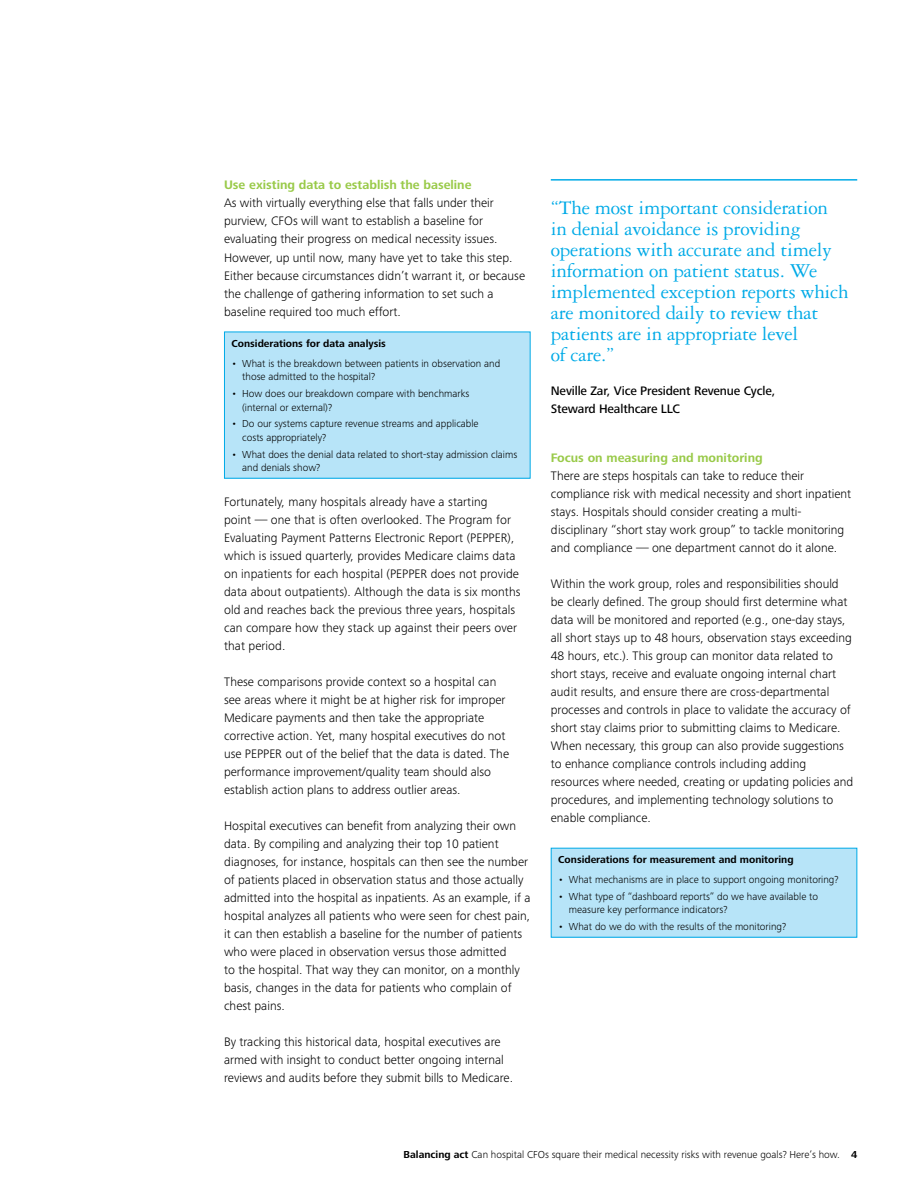
<style>
.page{position:relative;width:918px;height:1188px;background:#fff}
.page>*{position:absolute;margin:0;border:0;box-sizing:border-box;transform-origin:0 0}
.t1{font:21px/21px "Garamond 3 LT Std";letter-spacing:-.01em;color:#00aae7}
.t2{font:300 12.75px/18px "Frutiger Next Pro";color:#000}
.t3{font:700 12.75px "Frutiger Next Pro";color:#99ca49}
.t4{font:500 12.75px/17.2px "Frutiger Next Pro";letter-spacing:-.01em;color:#000}
.t5{font:300 10.5px/13.5px "Frutiger Next Pro";color:#000}
.t6{font:700 10.5px "Frutiger Next Pro";color:#000}
.s1{font-weight:700}
</style>
<div class="page">
<div style="left:224px;top:332px;width:306px;height:146px;background:#b7e4f8"></div>
<div style="left:224px;top:332px;width:307px;height:147px;border:1px solid #00aae7"></div>
<hr style="left:551px;top:179px;width:306px;height:2px;background:#00aae7">
<div style="left:551px;top:848px;width:306px;height:89px;background:#b7e4f8"></div>
<div style="left:551px;top:848px;width:306px;height:90px;border:1px solid #00aae7"></div>
<p class="t3" style="left:224px;top:178px;width:249px">Use existing data to establish the baseline</p>
<p class="t2" style="left:224px;top:194px;width:303px">As with virtually everything else that falls under their purview, CFOs will want to establish a baseline for evaluating their progress on medical necessity issues.<br>However, up until now, many have yet to take this step.<br>Either because circumstances didn’t warrant it, or because the challenge of gathering information to set such a baseline required too much effort.</p>
<p class="t6" style="left:232px;top:337px;width:156px">Considerations for data analysis</p>
<p class="t5" style="left:242px;top:357px;width:260px;text-indent:-11px">• What is the breakdown between patients in observation and those admitted to the hospital?</p>
<p class="t5" style="left:242px;top:387px;width:229px;text-indent:-11px">• How does our breakdown compare with benchmarks (internal or external)?</p>
<p class="t5" style="left:242px;top:417px;width:238px;text-indent:-11px">• Do our systems capture revenue streams and applicable costs appropriately?</p>
<p class="t5" style="left:242px;top:447px;width:277px;text-indent:-11px">• What does the denial data related to short-stay admission claims and denials show?</p>
<p class="t3" style="left:551px;top:451px;width:213px">Focus on measuring and monitoring</p>
<p class="t2" style="left:551px;top:467px;width:302px">There are steps hospitals can take to reduce their compliance risk with medical necessity and short inpatient stays. Hospitals should consider creating a multi&shy;disciplinary “short stay work group” to tackle monitoring and compliance — one department cannot do it alone.</p>
<p class="t2" style="left:551px;top:575px;width:304px">Within the work group, roles and responsibilities should be clearly defined. The group should first determine what data will be monitored and reported (e.g., one-day stays, all short stays up to 48 hours, observation stays exceeding 48 hours, etc.). This group can monitor data related to short stays, receive and evaluate ongoing internal chart audit results, and ensure there are cross-departmental processes and controls in place to validate the accuracy of short stay claims prior to submitting claims to Medicare.<br>When necessary, this group can also provide suggestions to enhance compliance controls including adding resources where needed, creating or updating policies and procedures, and implementing technology solutions to enable compliance.</p>
<p class="t1" style="left:551px;top:198px;width:299px">“The most important consideration in denial avoidance is providing operations with accurate and timely information on patient status. We implemented exception reports which are monitored daily to review that patients are in appropriate level<br>of care.”</p>
<p class="t4" style="left:551px;top:383px;width:226px">Neville Zar, Vice President Revenue Cycle,<br>Steward Healthcare LLC</p>
<p class="t2" style="left:224px;top:493px;width:298px">Fortunately, many hospitals already have a starting<br>point — one that is often overlooked. The Program for Evaluating Payment Patterns Electronic Report (PEPPER), which is issued quarterly, provides Medicare claims data on inpatients for each hospital (PEPPER does not provide data about outpatients). Although the data is six months old and reaches back the previous three years, hospitals can compare how they stack up against their peers over that period.</p>
<p class="t2" style="left:224px;top:673px;width:287px">These comparisons provide context so a hospital can see areas where it might be at higher risk for improper Medicare payments and then take the appropriate corrective action. Yet, many hospital executives do not use PEPPER out of the belief that the data is dated. The performance improvement/quality team should also establish action plans to address outlier areas.</p>
<p class="t2" style="left:224px;top:817px;width:308px">Hospital executives can benefit from analyzing their own data. By compiling and analyzing their top 10 patient diagnoses, for instance, hospitals can then see the number of patients placed in observation status and those actually admitted into the hospital as inpatients. As an example, if a hospital analyzes all patients who were seen for chest pain, it can then establish a baseline for the number of patients who were placed in observation versus those admitted<br>to the hospital. That way they can monitor, on a monthly basis, changes in the data for patients who complain of chest pains.</p>
<p class="t2" style="left:224px;top:1033px;width:291px">By tracking this historical data, hospital executives are armed with insight to conduct better ongoing internal reviews and audits before they submit bills to Medicare.</p>
<p class="t6" style="left:558px;top:853px;width:237px">Considerations for measurement and monitoring</p>
<p class="t5" style="left:558px;top:873px;width:282px">• What mechanisms are in place to support ongoing monitoring?</p>
<p class="t5" style="left:569px;top:890px;width:251px;text-indent:-11px">• What type of “dashboard reports” do we have available to measure key performance indicators?</p>
<p class="t5" style="left:558px;top:920px;width:229px">• What do we do with the results of the monitoring?</p>
<p class="t5" style="left:404px;top:1147px;width:455px"><span class="s1">Balancing act</span> Can hospital CFOs square their medical necessity risks with revenue goals? Here’s how. <span class="s1">4</span></p>
</div>
